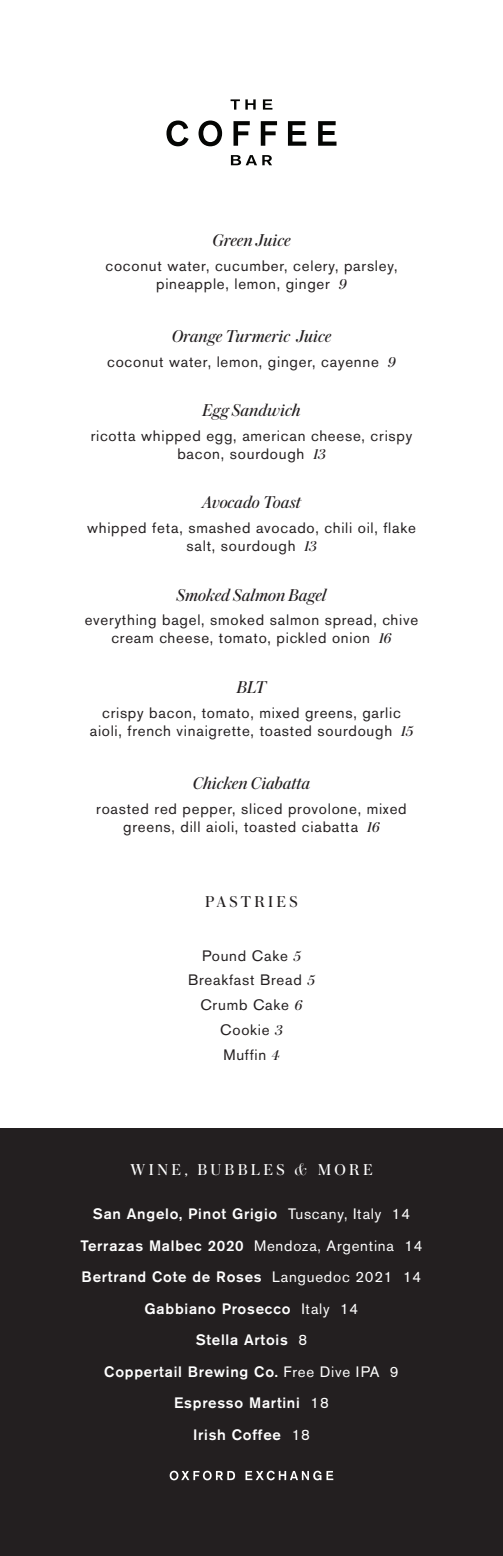
<style>
.page{position:relative;width:503px;height:1556px;background:#fff}
.page>*{position:absolute;margin:0;border:0;box-sizing:border-box;transform-origin:0 0}
.t1{font:italic 18px "Austin News Head Trial";color:#231f20}
.t2{font:16.5px "Austin News Head Trial";letter-spacing:.2em;color:#fff}
.t3{font:16.5px "Austin News Head Trial";letter-spacing:.2em;color:#231f20}
.t4{font:15px/18px "Akzidenz Grotesk BE";letter-spacing:.05em;color:#231f20;text-align:center}
.t5{font:500 15px "Akzidenz Grotesk BE";letter-spacing:.05em;color:#fff}
.t6{font:15px "Akzidenz Grotesk BE";letter-spacing:.05em;color:#fff}
.s1{font-family:"Austin News Head Trial";font-style:italic}
.s2{font-family:"Didot";font-style:italic}
.s3{font-weight:400}
.s4{font-weight:500}
</style>
<div class="page">
<div style="left:0;top:1128px;width:502px;height:427px;background:#231f20"></div>
<svg style="left:169px;top:1470px;width:66px;height:10px"></svg>
<svg style="left:245px;top:1470px;width:88px;height:10px"></svg>
<svg style="left:166px;top:120px;width:22px;height:26px"></svg>
<svg style="left:198px;top:120px;width:24px;height:26px"></svg>
<svg style="left:233px;top:121px;width:16px;height:25px"></svg>
<svg style="left:260px;top:121px;width:17px;height:25px"></svg>
<svg style="left:287px;top:121px;width:19px;height:25px"></svg>
<svg style="left:318px;top:121px;width:18px;height:25px"></svg>
<svg style="left:231px;top:155px;width:41px;height:10px"></svg>
<svg style="left:230px;top:99px;width:25px;height:11px"></svg>
<svg style="left:262px;top:99px;width:10px;height:11px"></svg>
<p class="t1" style="left:212px;top:233px;width:80px">Green Juice</p>
<p class="t4" style="left:105px;top:256px;width:293px">coconut water, cucumber, celery, parsley, pineapple, lemon, ginger <span class="s1">9</span></p>
<p class="t1" style="left:171px;top:329px;width:161px">Orange Turmeric Juice</p>
<p class="t4" style="left:107px;top:352px;width:290px">coconut water, lemon, ginger, cayenne <span class="s1">9</span></p>
<p class="t1" style="left:202px;top:403px;width:99px">Egg Sandwich</p>
<p class="t4" style="left:91px;top:426px;width:323px">ricotta whipped egg, american cheese, crispy bacon, sourdough <span class="s1">13</span></p>
<p class="t1" style="left:202px;top:496px;width:100px">Avocado Toast</p>
<p class="t4" style="left:87px;top:519px;width:330px">whipped feta, smashed avocado, chili oil, flake salt, sourdough <span class="s1">13</span></p>
<p class="t1" style="left:176px;top:588px;width:151px">Smoked Salmon Bagel</p>
<p class="t4" style="left:85px;top:611px;width:334px">everything bagel, smoked salmon spread, chive cream cheese, tomato, pickled onion <span class="s1">16</span></p>
<p class="t1" style="left:237px;top:680px;width:31px">BLT</p>
<p class="t4" style="left:90px;top:703px;width:324px">crispy bacon, tomato, mixed greens, garlic aioli, french vinaigrette, toasted sourdough <span class="s1">15</span></p>
<p class="t1" style="left:192px;top:776px;width:119px">Chicken Ciabatta</p>
<p class="t4" style="left:96px;top:799px;width:311px">roasted red pepper, sliced provolone, mixed greens, dill aioli, toasted ciabatta <span class="s1">16</span></p>
<p class="t3" style="left:205px;top:895px;width:94px">PASTRIES</p>
<p class="t4" style="left:202px;top:946px;width:100px">Pound Cake <span class="s1">5</span></p>
<p class="t4" style="left:188px;top:970px;width:128px">Breakfast Bread <span class="s1">5</span></p>
<p class="t4" style="left:200px;top:995px;width:104px">Crumb Cake <span class="s1">6</span></p>
<p class="t4" style="left:220px;top:1020px;width:64px">Cookie <span class="s1">3</span></p>
<p class="t4" style="left:223px;top:1045px;width:58px">Muffin <span class="s1">4</span></p>
<p class="t2" style="left:130px;top:1163px;width:244px">WINE, BUBBLES <span class="s2">&amp;</span> MORE</p>
<p class="t5" style="left:93px;top:1204px;width:318px">San Angelo, Pinot Grigio <span class="s3">Tuscany, Italy 14</span></p>
<p class="t6" style="left:80px;top:1236px;width:343px"><span class="s4">Terrazas Malbec 2020</span> Mendoza, Argentina 14</p>
<p class="t5" style="left:81px;top:1267px;width:341px">Bertrand Cote de Roses <span class="s3">Languedoc 2021 14</span></p>
<p class="t5" style="left:144px;top:1299px;width:215px">Gabbiano Prosecco <span class="s3">Italy 14</span></p>
<p class="t5" style="left:195px;top:1330px;width:113px">Stella Artois <span class="s3">8</span></p>
<p class="t5" style="left:104px;top:1362px;width:296px">Coppertail Brewing Co. <span class="s3">Free Dive IPA 9</span></p>
<p class="t5" style="left:174px;top:1393px;width:156px">Espresso Martini <span class="s3">18</span></p>
<p class="t5" style="left:193px;top:1425px;width:118px">Irish Coffee <span class="s3">18</span></p>
</div>
